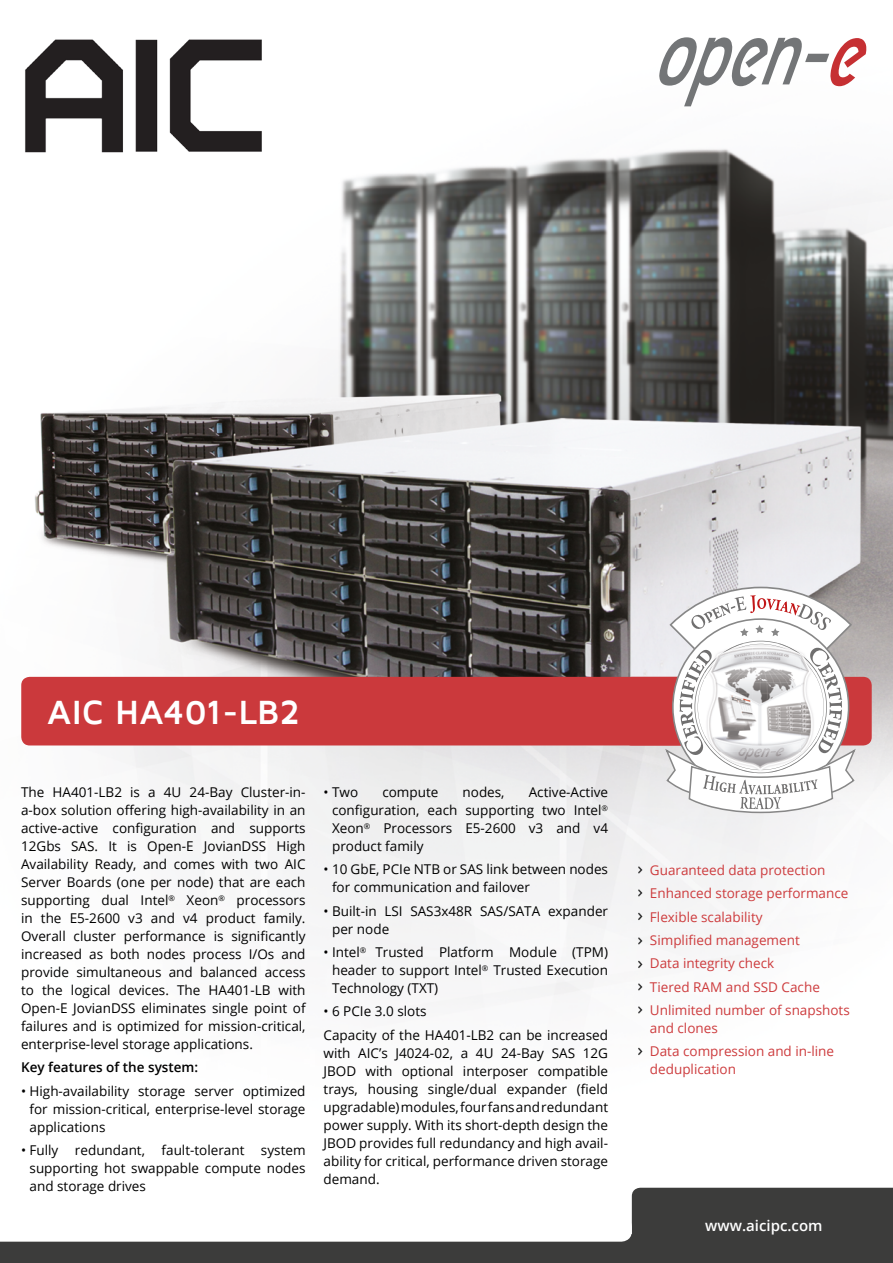
<style>
.page{position:relative;width:893px;height:1263px;background:#fff}
.page>*{position:absolute;margin:0;border:0;box-sizing:border-box;transform-origin:0 0}
.t1{font:700 34.5px "Maven Pro";color:#fff}
.t2{font:600 15px "Open Sans";color:#fff}
.t3{font:13.5px/18px "Open Sans";color:#000;text-align:justify}
.t4{font:13.5px/23.2px "Open Sans";color:#cd3b3d}
.t5{font:600 13.5px "Open Sans";color:#000}
</style>
<div class="page">
<img style="left:21px;top:45px;width:872px;height:1143px">
<svg style="left:659px;top:37px;width:207px;height:69px"></svg>
<div style="left:21px;top:677px;width:749px;height:68px;background:#cb393c;border-radius:9px"></div>
<div style="left:623px;top:677px;width:249px;height:68px;background:#cb393c;border-radius:9px"></div>
<svg style="left:665px;top:587px;width:191px;height:226px"></svg>
<svg style="left:633px;top:863px;width:13px;height:13px"></svg>
<img style="left:633px;top:886px;width:13px;height:14px">
<svg style="left:633px;top:910px;width:13px;height:13px"></svg>
<img style="left:633px;top:934px;width:13px;height:14px">
<svg style="left:633px;top:958px;width:13px;height:13px"></svg>
<svg style="left:633px;top:980px;width:13px;height:13px"></svg>
<img style="left:633px;top:1003px;width:13px;height:14px">
<svg style="left:633px;top:1045px;width:13px;height:13px"></svg>
<svg style="left:0;top:1188px;width:893px;height:75px"></svg>
<img style="left:21px;top:39px;width:244px;height:132px">
<h1 class="t1" style="left:47px;top:694px;width:254px">AIC HA401-LB2</h1>
<p class="t3" style="left:21px;top:783px;width:286px">The HA401-LB2 is a 4U 24-Bay Cluster-in&shy;a-box solution offering high-availability in an active-active configuration and supports 12Gbs SAS. It is Open-E JovianDSS High Availability Ready, and comes with two AIC Server Boards (one per node) that are each supporting dual Intel<sup>®</sup> Xeon<sup>®</sup> processors in the E5-2600 v3 and v4 product family.<br>Overall cluster performance is significantly increased as both nodes process I/Os and provide simultaneous and balanced access to the logical devices. The HA401-LB with Open-E JovianDSS eliminates single point of failures and is optimized for mission-critical, enterprise-level storage applications.</p>
<p class="t5" style="left:21px;top:1058px;width:179px">Key features of the system:</p>
<p class="t3" style="left:30px;top:1081px;width:277px;text-indent:-9px">• High-availability storage server optimized for mission-critical, enterprise-level storage applications</p>
<p class="t3" style="left:30px;top:1141px;width:277px;text-indent:-9px">• Fully redundant, fault-tolerant system supporting hot swappable compute nodes and storage drives</p>
<p class="t3" style="left:324px;top:783px;width:36px">• Two</p>
<p class="t3" style="left:382px;top:783px;width:58px">compute</p>
<p class="t3" style="left:463px;top:783px;width:44px">nodes,</p>
<p class="t3" style="left:332px;top:783px;width:277px;text-indent:197px">Active-Active configuration, each supporting two Intel<sup>® </sup>Xeon<sup>®</sup> Processors E5-2600 v3 and v4 product family</p>
<p class="t3" style="left:332px;top:860px;width:277px;text-indent:-9px">• 10 GbE, PCIe NTB or SAS link between nodes for communication and failover</p>
<p class="t3" style="left:332px;top:901px;width:277px;text-indent:-9px">• Built-in LSI SAS3x48R SAS/SATA expander per node</p>
<p class="t3" style="left:332px;top:943px;width:277px;text-indent:-9px">• Intel<sup>®</sup> Trusted Platform Module (TPM) header to support Intel<sup>®</sup> Trusted Execution Technology (TXT)</p>
<p class="t3" style="left:324px;top:999px;width:286px;line-height:23.2px">• 6 PCIe 3.0 slots<br>Capacity of the HA401-LB2 can be increased</p>
<p class="t3" style="left:324px;top:1043px;width:286px">with AIC’s J4024-02, a 4U 24-Bay SAS 12G JBOD with optional interposer compatible trays, housing single/dual expander (field upgradable) modules, four fans and redundant power supply. With its short-depth design the JBOD provides full redundancy and high avail&shy;ability for critical, performance driven storage demand.</p>
<p class="t4" style="left:650px;top:858px;width:201px">Guaranteed data protection<br>Enhanced storage performance<br>Flexible scalability<br>Simplified management<br>Data integrity check<br>Tiered RAM and SSD Cache<br>Unlimited number of snapshots</p>
<p class="t4" style="left:650px;top:1016px;width:186px">and clones<br>Data compression and in-line</p>
<p class="t4" style="left:650px;top:1057px;width:88px">deduplication</p>
<p class="t2" style="left:705px;top:1215px;width:119px">www.aicipc.com</p>
</div>
